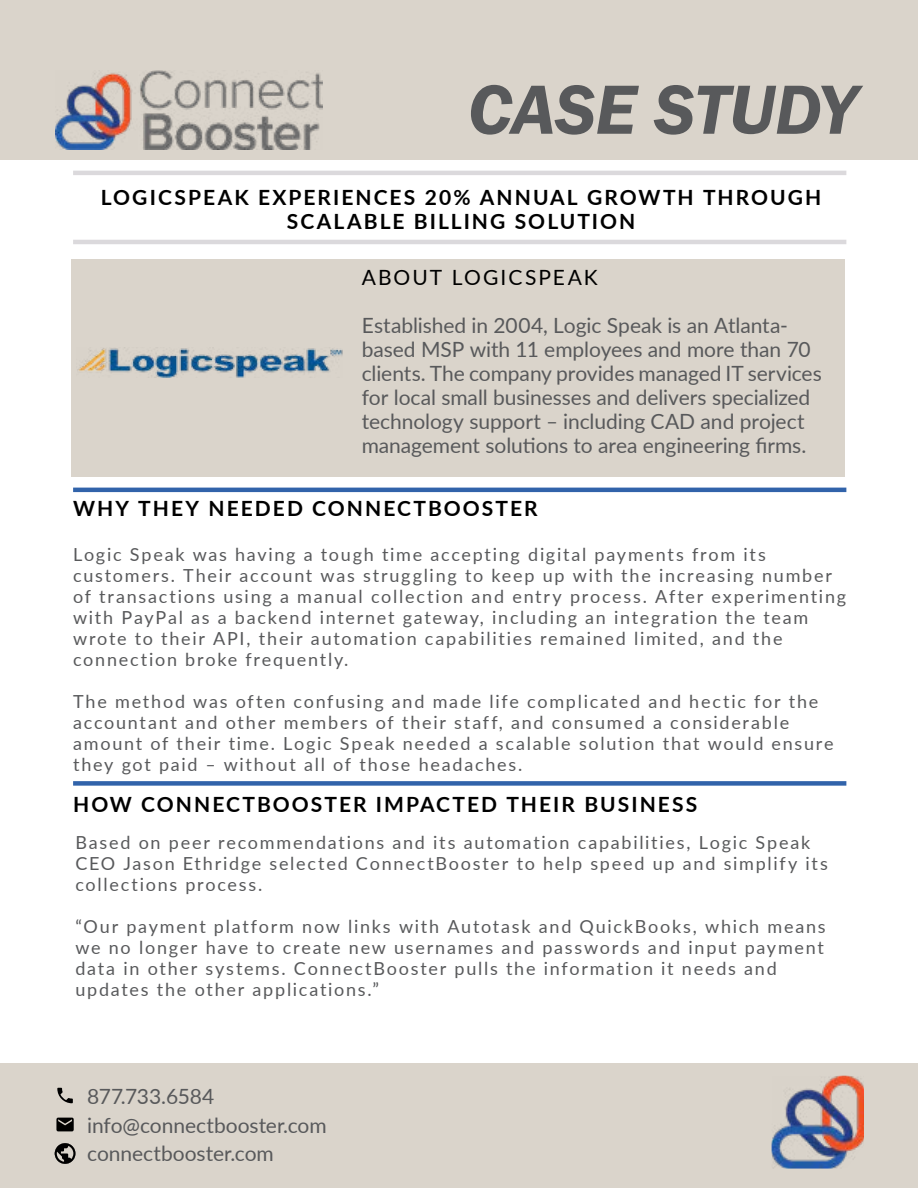
<style>
.page{position:relative;width:918px;height:1188px;background:#fff}
.page>*{position:absolute;margin:0;border:0;box-sizing:border-box;transform-origin:0 0}
.t1{font:italic 600 72px "Franklin Gothic";letter-spacing:-.01em;color:#58595b}
.t2{font:21px/24px "Lato";letter-spacing:-.005em;color:#58595b}
.t3{font:700 21px/24px "Lato";letter-spacing:.1em;color:#000;text-align:center}
.t4{font:21px "Lato";letter-spacing:.1em;color:#000}
.t5{font:18px/21px "Lato";letter-spacing:.095em;color:#58595b}
</style>
<div class="page">
<div style="left:0;top:0;width:918px;height:160px;background:#dad4cb"></div>
<div style="left:72px;top:259px;width:773px;height:217px;background:#dad4cb"></div>
<hr style="left:73px;top:171px;width:773px;height:4px;background:#dbd9dc">
<hr style="left:73px;top:240px;width:773px;height:4px;background:#dbd9dc">
<img style="left:55px;top:71px;width:268px;height:78px">
<div style="left:0;top:1064px;width:918px;height:124px;background:#dad4cb"></div>
<svg style="left:55px;top:1143px;width:20px;height:21px"></svg>
<svg style="left:56px;top:1118px;width:18px;height:13px"></svg>
<svg style="left:57px;top:1088px;width:16px;height:15px"></svg>
<img style="left:772px;top:1076px;width:92px;height:93px">
<hr style="left:73px;top:488px;width:773px;height:4px;background:#3163aa">
<div style="left:73px;top:781px;width:773px;height:5px;background:#3163aa"></div>
<img style="left:77px;top:348px;width:265px;height:30px">
<h1 class="t1" style="left:468px;top:63px;width:390px">CASE STUDY</h1>
<p class="t3" style="left:101px;top:184px;width:722px">LOGICSPEAK EXPERIENCES 20% ANNUAL GROWTH THROUGH<br>SCALABLE BILLING SOLUTION</p>
<p class="t4" style="left:362px;top:262px;width:238px">ABOUT LOGICSPEAK</p>
<p class="t2" style="left:362px;top:312px;width:462px">Established in 2004, Logic Speak is an Atlanta&shy;based MSP with 11 employees and more than 70 clients. The company provides managed IT services for local small businesses and delivers specialized technology support ‒ including CAD and project management solutions to area engineering firms.</p>
<p class="t3" style="left:73px;top:496px;width:466px">WHY THEY NEEDED CONNECTBOOSTER</p>
<p class="t5" style="left:73px;top:544px;width:775px">Logic Speak was having a tough time accepting digital payments from its customers. Their account was struggling to keep up with the increasing number of transactions using a manual collection and entry process. After experimenting with PayPal as a backend internet gateway, including an integration the team wrote to their API, their automation capabilities remained limited, and the connection broke frequently.</p>
<p class="t5" style="left:73px;top:691px;width:762px">The method was often confusing and made life complicated and hectic for the accountant and other members of their staff, and consumed a considerable amount of their time. Logic Speak needed a scalable solution that would ensure they got paid ‒ without all of those headaches.</p>
<p class="t3" style="left:73px;top:792px;width:626px">HOW CONNECTBOOSTER IMPACTED THEIR BUSINESS</p>
<p class="t5" style="left:75px;top:831px;width:754px">Based on peer recommendations and its automation capabilities, Logic Speak<br>CEO Jason Ethridge selected ConnectBooster to help speed up and simplify its collections process.</p>
<p class="t5" style="left:75px;top:915px;width:752px">“Our payment platform now links with Autotask and QuickBooks, which means we no longer have to create new usernames and passwords and input payment data in other systems. ConnectBooster pulls the information it needs and updates the other applications.”</p>
<p class="t2" style="left:87px;top:1081px;width:241px;line-height:28.5px">877.733.6584 info@connectbooster.com connectbooster.com</p>
</div>
